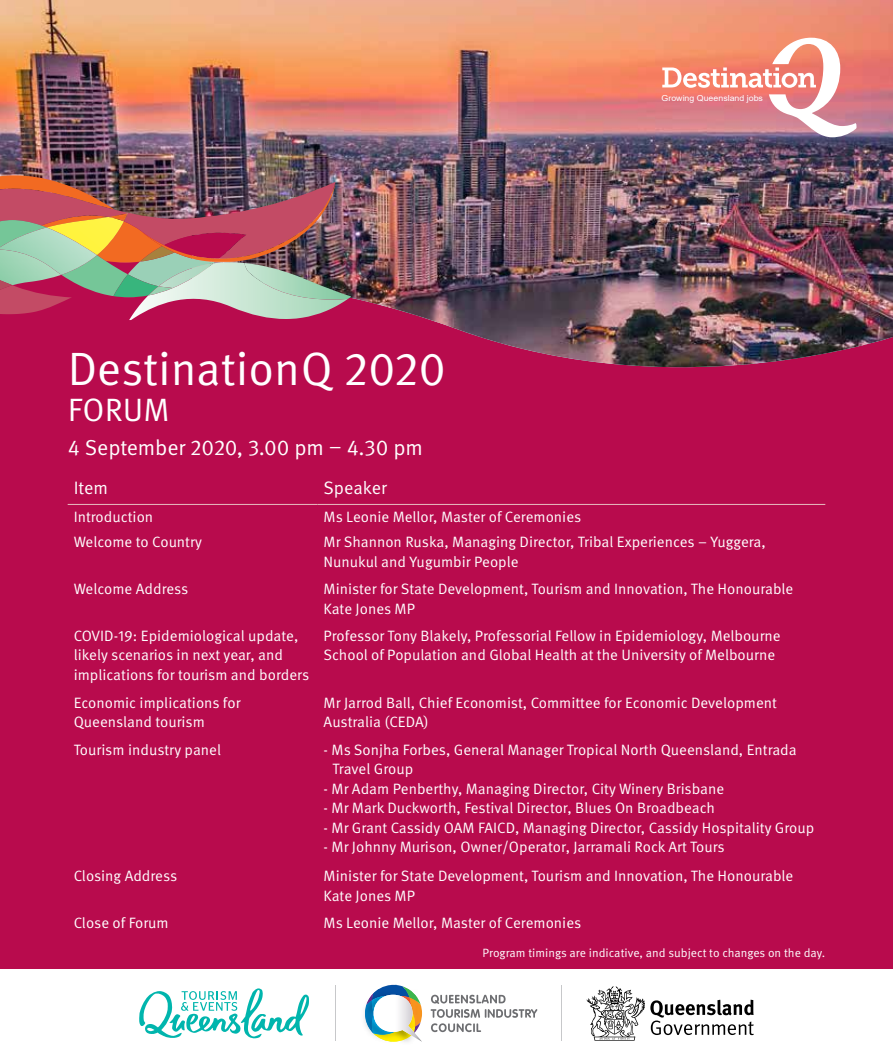
<style>
.page{position:relative;width:893px;height:1055px;background:#fff}
.page>*{position:absolute;margin:0;border:0;box-sizing:border-box;transform-origin:0 0}
.t1{font:46.8px "Meta OT";color:#fff}
.t2{font:32.4px "Meta OT";letter-spacing:.005em;color:#fff}
.t3{font:21.6px "Meta OT";letter-spacing:-.01em;color:#fff}
.t4{font:18px "Meta OT";color:#fff}
.t5{font:15px/19.5px "Meta OT";color:#fff}
.t6{font:12px "Meta OT";color:#fff}
.t7{font:8.25px "Arial";color:#fff;scale:1.07 1}
</style>
<div class="page">
<div style="left:0;top:0;width:893px;height:968px;background:#b80b4d"></div>
<img style="left:0;top:0;width:893px;height:368px">
<div style="left:0;top:220px;width:191px;height:125px;background:#b80b4d"></div>
<img style="left:244px;top:214px;width:107px;height:83px">
<img style="left:0;top:175px;width:173px;height:7px">
<img style="left:0;top:182px;width:336px;height:77px">
<img style="left:0;top:220px;width:142px;height:76px">
<img style="left:128px;top:252px;width:87px;height:22px">
<img style="left:140px;top:246px;width:35px;height:16px">
<img style="left:113px;top:274px;width:19px;height:23px">
<img style="left:47px;top:221px;width:76px;height:34px">
<img style="left:108px;top:213px;width:20px;height:8px">
<img style="left:0;top:275px;width:61px;height:10px">
<img style="left:0;top:227px;width:92px;height:48px">
<img style="left:0;top:285px;width:72px;height:29px">
<svg style="left:0;top:280px;width:13px;height:10px"></svg>
<img style="left:142px;top:185px;width:193px;height:74px">
<img style="left:132px;top:262px;width:98px;height:53px">
<img style="left:249px;top:264px;width:102px;height:35px">
<img style="left:159px;top:263px;width:54px;height:25px">
<img style="left:148px;top:286px;width:24px;height:9px">
<svg style="left:662px;top:37px;width:195px;height:101px;background:#e69993"></svg>
<hr style="left:68px;top:504px;width:250px;height:1px;background:#e8bdc0">
<hr style="left:318px;top:504px;width:507px;height:1px;background:#e8bdc0">
<svg style="left:431px;top:994px;width:75px;height:9px"></svg>
<svg style="left:431px;top:1009px;width:106px;height:8px"></svg>
<svg style="left:431px;top:1023px;width:50px;height:9px"></svg>
<img style="left:364px;top:1011px;width:45px;height:31px">
<svg style="left:365px;top:984px;width:57px;height:57px"></svg>
<hr style="left:561px;top:985px;width:1px;height:55px;background:#c7c8ca">
<svg style="left:139px;top:988px;width:170px;height:50px"></svg>
<hr style="left:335px;top:985px;width:1px;height:55px;background:#c7c8ca">
<svg style="left:587px;top:986px;width:167px;height:54px"></svg>
<p class="t7" style="left:662px;top:92px;width:96px">Growing Queensland jobs</p>
<h1 class="t1" style="left:68px;top:340px;width:380px">DestinationQ 2020</h1>
<h2 class="t2" style="left:68px;top:390px;width:103px">FORUM</h2>
<h3 class="t3" style="left:68px;top:435px;width:357px">4 September 2020, 3.00 pm – 4.30 pm</h3>
<p class="t4" style="left:74px;top:477px;width:36px">Item</p>
<p class="t4" style="left:324px;top:477px;width:65px">Speaker</p>
<p class="t5" style="left:74px;top:507px;width:81px">Introduction</p>
<p class="t5" style="left:324px;top:507px;width:259px">Ms Leonie Mellor, Master of Ceremonies</p>
<p class="t5" style="left:74px;top:532px;width:130px">Welcome to Country</p>
<p class="t5" style="left:324px;top:532px;width:444px">Mr Shannon Ruska, Managing Director, Tribal Experiences – Yuggera,<br>Nunukul and Yugumbir People</p>
<p class="t5" style="left:74px;top:579px;width:116px">Welcome Address</p>
<p class="t5" style="left:324px;top:579px;width:471px">Minister for State Development, Tourism and Innovation, The Honourable<br>Kate Jones MP</p>
<p class="t5" style="left:74px;top:626px;width:237px">COVID-19: Epidemiological update, likely scenarios in next year, and implications for tourism and borders</p>
<p class="t5" style="left:324px;top:626px;width:459px">Professor Tony Blakely, Professorial Fellow in Epidemiology, Melbourne<br>School of Population and Global Health at the University of Melbourne</p>
<p class="t5" style="left:74px;top:693px;width:168px">Economic implications for<br>Queensland tourism</p>
<p class="t5" style="left:324px;top:693px;width:455px">Mr Jarrod Ball, Chief Economist, Committee for Economic Development<br>Australia (CEDA)</p>
<p class="t5" style="left:74px;top:739px;width:149px">Tourism industry panel</p>
<p class="t5" style="left:333px;top:739px;width:466px;text-indent:-9px">- Ms Sonjha Forbes, General Manager Tropical North Queensland, Entrada<br>Travel Group</p>
<p class="t5" style="left:324px;top:778px;width:402px">- Mr Adam Penberthy, Managing Director, City Winery Brisbane</p>
<p class="t5" style="left:324px;top:798px;width:393px">- Mr Mark Duckworth, Festival Director, Blues On Broadbeach</p>
<p class="t5" style="left:324px;top:817px;width:492px">- Mr Grant Cassidy OAM FAICD, Managing Director, Cassidy Hospitality Group</p>
<p class="t5" style="left:324px;top:837px;width:403px">- Mr Johnny Murison, Owner/Operator, Jarramali Rock Art Tours</p>
<p class="t5" style="left:74px;top:866px;width:105px">Closing Address</p>
<p class="t5" style="left:324px;top:866px;width:471px">Minister for State Development, Tourism and Innovation, The Honourable<br>Kate Jones MP</p>
<p class="t5" style="left:74px;top:913px;width:97px">Close of Forum</p>
<p class="t5" style="left:324px;top:913px;width:259px">Ms Leonie Mellor, Master of Ceremonies</p>
<p class="t6" style="left:483px;top:945px;width:344px">Program timings are indicative, and subject to changes on the day.</p>
</div>
